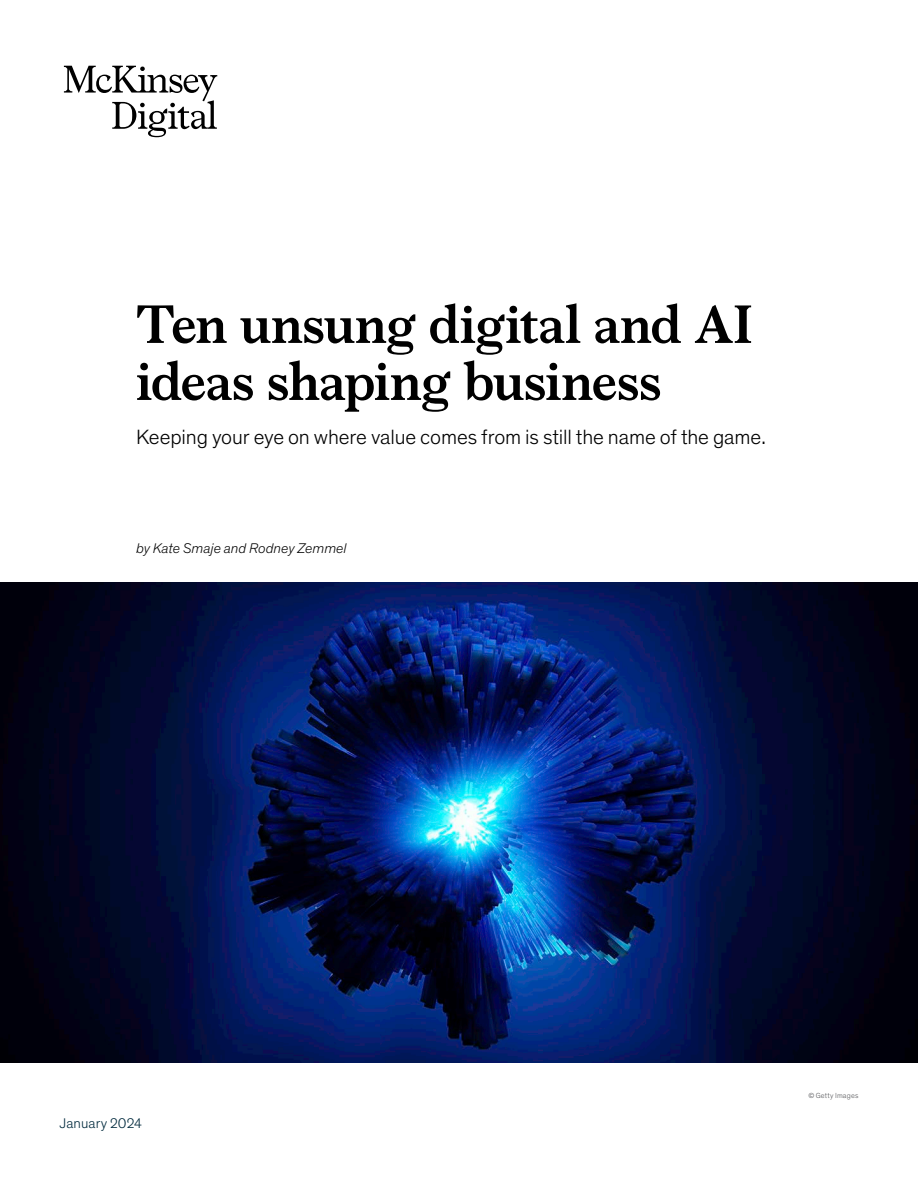
<style>
.page{position:relative;width:918px;height:1188px;background:#fff}
.page>*{position:absolute;margin:0;border:0;box-sizing:border-box;transform-origin:0 0}
.t1{font:700 54px/57px "Bower";letter-spacing:-.005em;color:#000}
.t2{font:300 21px "Mc Kinsey Sans";letter-spacing:-.005em;color:#000}
.t3{font:italic 300 14.25px "Mc Kinsey Sans";letter-spacing:.005em;color:#000}
.t4{font:300 14.25px "Mc Kinsey Sans";letter-spacing:.005em;color:#002a3d}
.t5{font:300 7.5px "Mc Kinsey Sans";letter-spacing:.025em;color:#57585b}
</style>
<div class="page">
<img style="left:0;top:582px;width:918px;height:481px">
<svg style="left:64px;top:66px;width:153px;height:71px"></svg>
<h1 class="t1" style="left:136px;top:292px;width:618px">Ten unsung digital and AI ideas shaping business</h1>
<p class="t2" style="left:136px;top:422px;width:631px">Keeping your eye on where value comes from is still the name of the game.</p>
<p class="t3" style="left:136px;top:538px;width:212px">by Kate Smaje and Rodney Zemmel</p>
<p class="t4" style="left:60px;top:1113px;width:84px">January 2024</p>
<p class="t5" style="left:808px;top:1090px;width:52px">© Getty Images</p>
</div>
